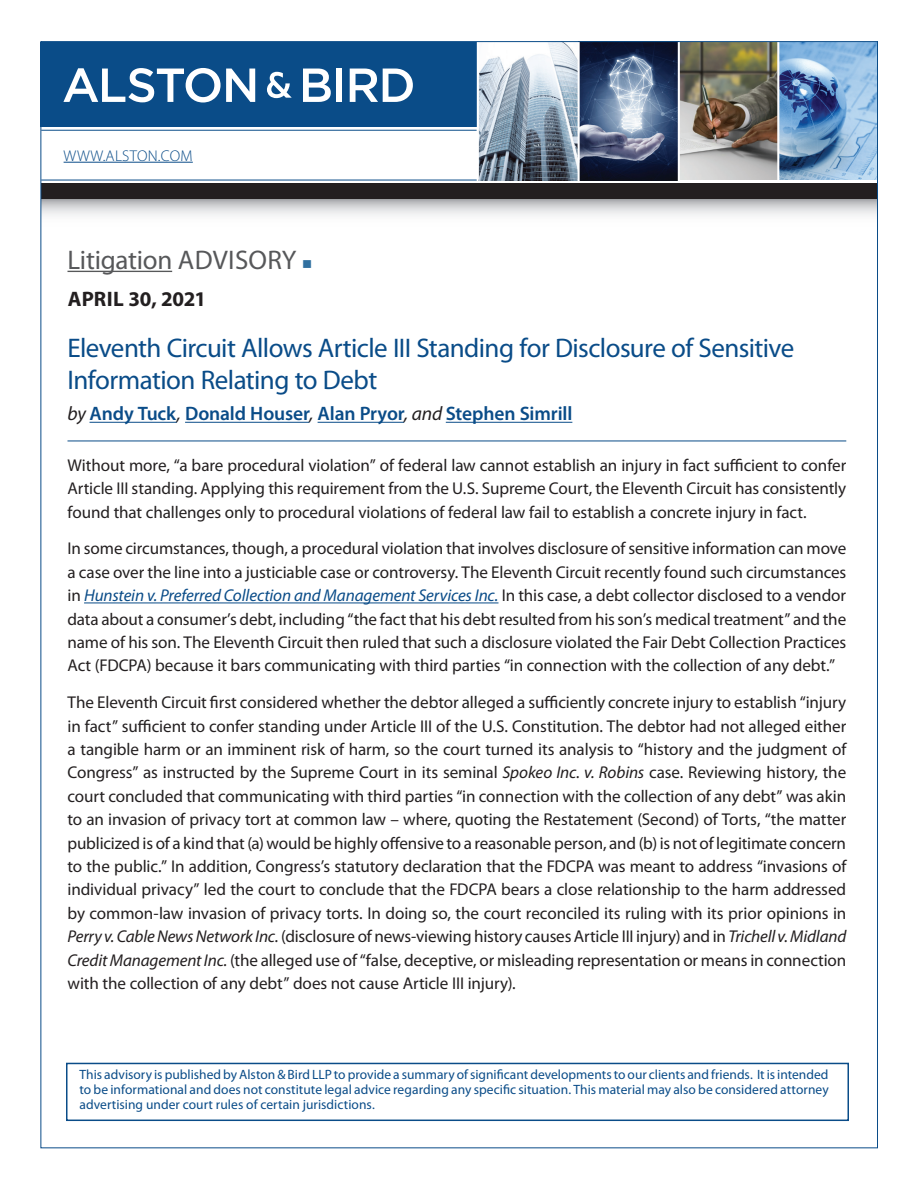
<style>
.page{position:relative;width:918px;height:1188px;background:#fff}
.page>*{position:absolute;margin:0;border:0;box-sizing:border-box;transform-origin:0 0}
.t1{font:27px/31.5px "Myriad Pro";letter-spacing:-.02em;color:#0a4c88}
.t2{font:27px "Myriad Pro";letter-spacing:-.01em;color:#57585a}
.t3{font:700 21px "Myriad Pro";color:#231f20}
.t4{font:600 19.5px "Myriad Pro";letter-spacing:-.005em;color:#0a4c88}
.t5{font:17.1px/23.4px "Myriad Pro";letter-spacing:-.005em;color:#231f20;text-align:justify}
.t6{font:300 15.6px "Myriad Pro";letter-spacing:.02em;color:#0a4c88}
.t7{font:13.5px/15px "Myriad Pro";letter-spacing:.005em;color:#0a4c88;text-align:justify}
.s1{color:#3070a0}
.s2{font-weight:400;font-style:italic;color:#231f20}
.s3{font-style:italic;color:#0a4c88}
.s4{font-style:italic}
</style>
<div class="page">
<svg style="left:42px;top:199px;width:834px;height:17px"></svg>
<div style="left:40px;top:42px;width:836px;height:85px;background:#0a4c88"></div>
<hr style="left:41px;top:130px;width:436px;height:1px;background:#0a4c88">
<hr style="left:41px;top:180px;width:436px;height:1px;background:#0a4c88">
<div style="left:41px;top:183px;width:837px;height:16px;background:#231f20"></div>
<img style="left:479px;top:43px;width:397px;height:137px">
<hr style="left:578px;top:42px;width:2px;height:139px;background:#fff">
<hr style="left:678px;top:42px;width:2px;height:139px;background:#fff">
<hr style="left:777px;top:42px;width:2px;height:139px;background:#fff">
<hr style="left:477px;top:41px;width:2px;height:139px;background:#fff">
<svg style="left:63px;top:68px;width:192px;height:35px"></svg>
<svg style="left:267px;top:72px;width:25px;height:26px"></svg>
<svg style="left:303px;top:69px;width:28px;height:33px"></svg>
<div style="left:336px;top:69px;width:6px;height:33px;background:#fff"></div>
<svg style="left:350px;top:69px;width:63px;height:33px"></svg>
<hr style="left:64px;top:162px;width:129px;height:1px;background:#0a4c88">
<div style="left:66px;top:1063px;width:783px;height:58px;border:2px solid #0a4c88"></div>
<hr style="left:68px;top:271px;width:104px;height:1px;background:#57585a">
<hr style="left:68px;top:441px;width:778px;height:1px;background:#0a4c88">
<hr style="left:90px;top:422px;width:87px;height:1px;background:#0a4c88">
<hr style="left:185px;top:422px;width:124px;height:1px;background:#0a4c88">
<hr style="left:318px;top:422px;width:86px;height:1px;background:#0a4c88">
<hr style="left:446px;top:422px;width:126px;height:1px;background:#0a4c88">
<hr style="left:84px;top:603px;width:415px;height:1px;background:#0a4c88">
<p class="t6" style="left:64px;top:146px;width:131px">WWW.ALSTON.COM</p>
<h1 class="t2" style="left:68px;top:243px;width:246px">Litigation ADVISORY <span class="s1">■</span></h1>
<p class="t3" style="left:68px;top:285px;width:140px">APRIL 30, 2021</p>
<h1 class="t1" style="left:68px;top:332px;width:728px">Eleventh Circuit Allows Article III Standing for Disclosure of Sensitive<br>Information Relating to Debt</h1>
<p class="t4" style="left:68px;top:401px;width:506px"><span class="s2">by</span> Andy Tuck<span class="s2">,</span> Donald Houser<span class="s2">,</span> Alan Pryor<span class="s2">, and</span> Stephen Simrill</p>
<p class="t5" style="left:68px;top:453px;width:780px">Without more, “a bare procedural violation” of federal law cannot establish an injury in fact sufficient to confer Article III standing. Applying this requirement from the U.S. Supreme Court, the Eleventh Circuit has consistently found that challenges only to procedural violations of federal law fail to establish a concrete injury in fact.</p>
<p class="t5" style="left:68px;top:537px;width:780px">In some circumstances, though, a procedural violation that involves disclosure of sensitive information can move a case over the line into a justiciable case or controversy. The Eleventh Circuit recently found such circumstances in <span class="s3">Hunstein v. Preferred Collection and Management Services Inc.</span> In this case, a debt collector disclosed to a vendor data about a consumer’s debt, including “the fact that his debt resulted from his son’s medical treatment” and the name of his son. The Eleventh Circuit then ruled that such a disclosure violated the Fair Debt Collection Practices Act (FDCPA) because it bars communicating with third parties “in connection with the collection of any debt.”</p>
<p class="t5" style="left:68px;top:691px;width:780px">The Eleventh Circuit first considered whether the debtor alleged a sufficiently concrete injury to establish “injury in fact” sufficient to confer standing under Article III of the U.S. Constitution. The debtor had not alleged either a tangible harm or an imminent risk of harm, so the court turned its analysis to “history and the judgment of Congress” as instructed by the Supreme Court in its seminal <span class="s4">Spokeo Inc. v. Robins</span> case. Reviewing history, the court concluded that communicating with third parties “in connection with the collection of any debt” was akin to an invasion of privacy tort at common law – where, quoting the Restatement (Second) of Torts, “the matter publicized is of a kind that (a) would be highly offensive to a reasonable person, and (b) is not of legitimate concern to the public.” In addition, Congress’s statutory declaration that the FDCPA was meant to address “invasions of individual privacy” led the court to conclude that the FDCPA bears a close relationship to the harm addressed by common-law invasion of privacy torts. In doing so, the court reconciled its ruling with its prior opinions in <span class="s4">Perry v. Cable News Network Inc.</span> (disclosure of news-viewing history causes Article III injury) and in <span class="s4">Trichell v. Midland Credit Management Inc.</span> (the alleged use of “false, deceptive, or misleading representation or means in connection with the collection of any debt” does not cause Article III injury).</p>
<p class="t7" style="left:80px;top:1067px;width:751px">This advisory is published by Alston &amp; Bird LLP to provide a summary of significant developments to our clients and friends. It is intended to be informational and does not constitute legal advice regarding any specific situation. This material may also be considered attorney advertising under court rules of certain jurisdictions.</p>
</div>
